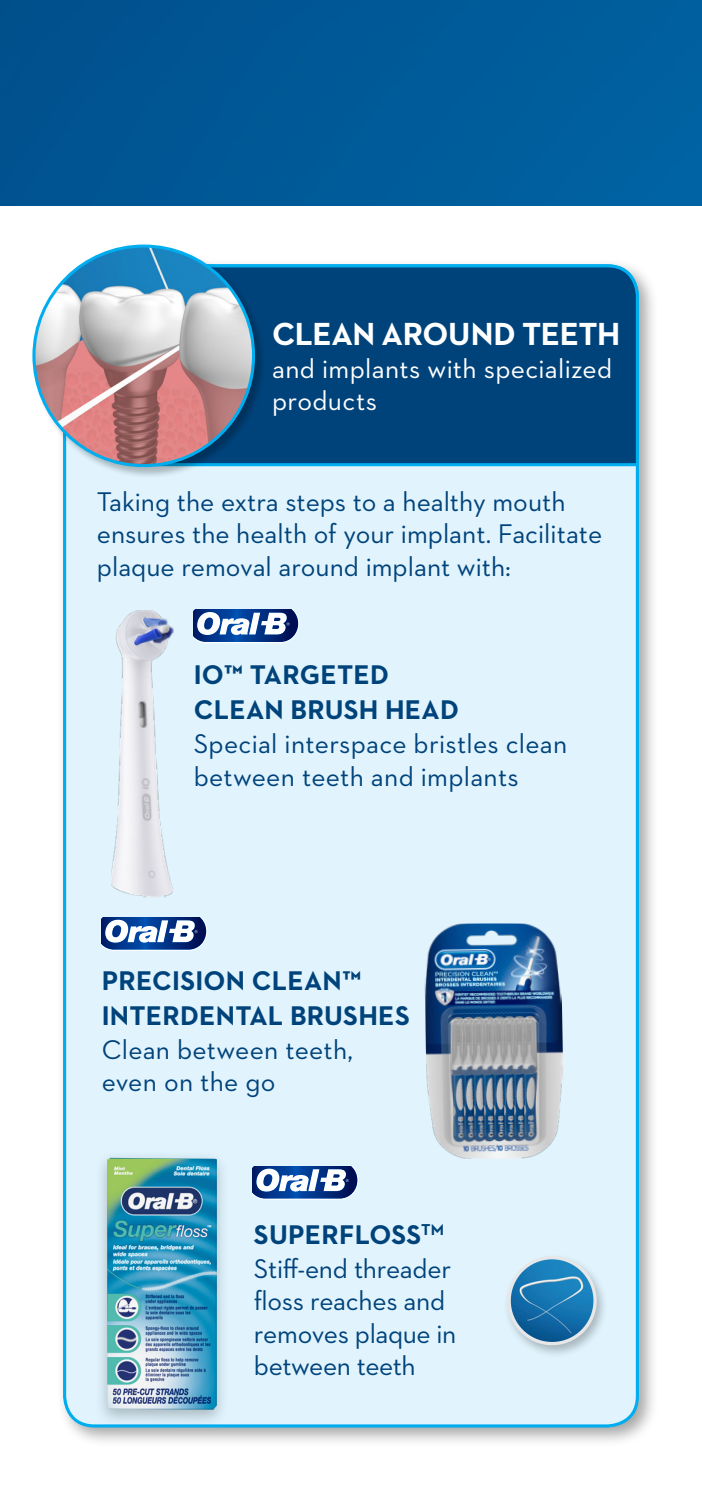
<style>
.page{position:relative;width:702px;height:1489px;background:#fff}
.page>*{position:absolute;margin:0;border:0;box-sizing:border-box;transform-origin:0 0}
.Page_5-6__section_titles{font:700 32.5px "Neutraface 2 Text";letter-spacing:-.015em;color:#fff}
.page_5-6_regular_text{font:27.5px/32.5px "Neutraface 2 Text";color:#00437b}
.Product_titles{font:700 27.5px/35px "Neutraface 2 Text";letter-spacing:.01em;color:#00437b}
.Page_5-6__section_titles-2{font:27.5px/32.5px "Neutraface 2 Text";letter-spacing:.015em;color:#fff}
.s1{font-weight:700}
</style>
<div class="page">
<img style="left:0;top:0;width:702px;height:206px">
<div style="left:56px;top:258px;width:603px;height:1190px;background:#000;opacity:.35"></div>
<div style="left:65px;top:266px;width:572px;height:1159px;background:#e1f4fd;border-radius:30px"></div>
<svg style="left:266px;top:263px;width:374px;height:205px;background:#074f86"></svg>
<div style="left:32px;top:245px;width:234px;height:234px;background:#000;opacity:.25"></div>
<img style="left:34px;top:246px;width:219px;height:219px;border-radius:110px">
<div style="left:273px;top:325px;width:347px;height:95px;background:#00437b"></div>
<svg style="left:194px;top:610px;width:105px;height:33px;background:#6885b6"></svg>
<img style="left:111px;top:610px;width:63px;height:287px">
<svg style="left:102px;top:917px;width:105px;height:33px;background:#6281b4"></svg>
<img style="left:424px;top:923px;width:139px;height:235px">
<svg style="left:253px;top:1166px;width:105px;height:33px;background:#6381b4"></svg>
<div style="left:93px;top:1149px;width:137px;height:278px;background:#000;opacity:.25"></div>
<img style="left:107px;top:1157px;width:110px;height:252px">
<div style="left:503px;top:1253px;width:105px;height:106px;background:#000;opacity:.25"></div>
<img style="left:509px;top:1257px;width:86px;height:86px;border-radius:43px">
<div style="left:507px;top:1255px;width:89px;height:90px;border:3px solid #e6e7e8;border-radius:50%"></div>
<h2 class="Page_5-6__section_titles" style="left:272px;top:313px;width:349px">CLEAN AROUND TEETH</h2>
<h2 class="Page_5-6__section_titles-2" style="left:272px;top:352px;width:341px">and implants with specialized products</h2>
<p class="page_5-6_regular_text" style="left:97px;top:485px;width:507px">Taking the extra steps to a healthy mouth ensures the health of your implant. Facilitate plaque removal around implant with:</p>
<p class="Product_titles" style="left:194px;top:657px;width:267px">IO™ TARGETED<br>CLEAN BRUSH HEAD</p>
<p class="page_5-6_regular_text" style="left:194px;top:727px;width:375px">Special interspace bristles clean between teeth and implants</p>
<h1 class="Product_titles" style="left:102px;top:962px;width:309px">PRECISION CLEAN™<br>INTERDENTAL BRUSHES</h1>
<p class="page_5-6_regular_text" style="left:102px;top:1032px;width:253px">Clean between teeth, even on the go</p>
<p class="page_5-6_regular_text" style="left:254px;top:1218px;width:204px"><span class="s1">SUPERFLOSS</span><sup>TM<br></sup>Stiff-end threader floss reaches and removes plaque in between teeth</p>
</div>
